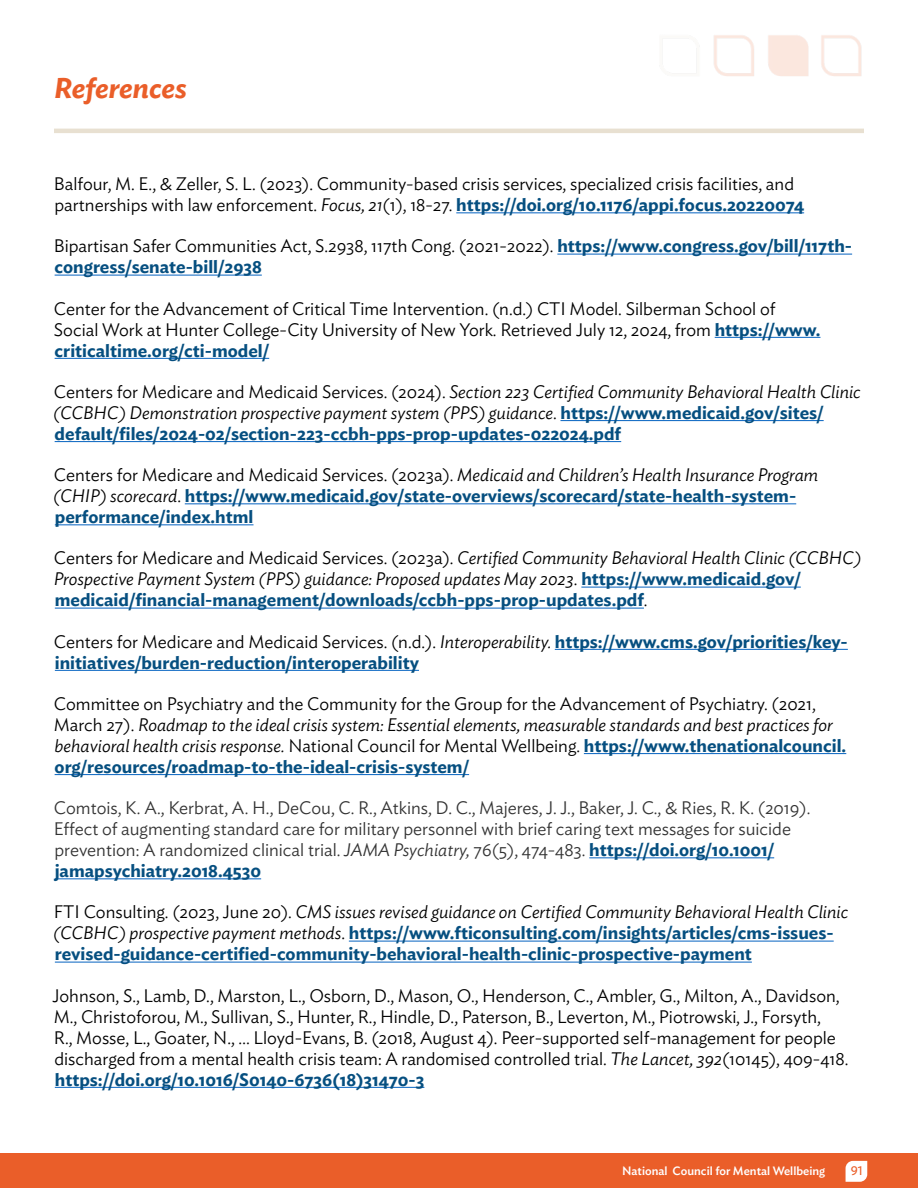
<style>
.page{position:relative;width:918px;height:1188px;background:#fff}
.page>*{position:absolute;margin:0;border:0;box-sizing:border-box;transform-origin:0 0}
.t1{font:italic 600 28.5px "Ideal Sans";color:#ea5e29}
.t2{font:300 18px/21px "Ideal Sans";color:#000}
.t3{font:600 18px/21px "Ideal Sans";color:#064f80}
.t4{font:italic 300 18px/21px "Ideal Sans";color:#000}
.t5{font:300 18px/21px "Ideal Sans";color:#333}
.t6{font:12.6px "Ideal Sans";color:#ea5e29}
.t7{font:500 12px "Ideal Sans";color:#fff}
.s1{font-style:italic}
.s2{font-weight:600;color:#064f80}
.s3{font-weight:300;color:#000}
.s4{font-style:normal}
.s5{font-weight:600;font-style:normal;color:#064f80}
.s6{font-weight:300;font-style:italic;color:#000}
</style>
<div class="page">
<div style="left:0;top:1154px;width:918px;height:34px;background:#ea5e29"></div>
<svg style="left:846px;top:1161px;width:21px;height:21px"></svg>
<hr style="left:456px;top:212px;width:348px;height:1px;background:#0563c1">
<hr style="left:557px;top:254px;width:295px;height:1px;background:#0563c1">
<hr style="left:55px;top:275px;width:207px;height:1px;background:#0563c1">
<hr style="left:715px;top:337px;width:105px;height:1px;background:#0563c1">
<hr style="left:55px;top:358px;width:214px;height:1px;background:#0563c1">
<hr style="left:560px;top:420px;width:264px;height:1px;background:#0563c1">
<hr style="left:55px;top:441px;width:566px;height:1px;background:#0563c1">
<hr style="left:185px;top:503px;width:611px;height:1px;background:#0563c1">
<hr style="left:55px;top:524px;width:199px;height:1px;background:#0563c1">
<hr style="left:581px;top:587px;width:220px;height:1px;background:#0563c1">
<hr style="left:55px;top:608px;width:589px;height:1px;background:#0563c1">
<hr style="left:555px;top:649px;width:293px;height:1px;background:#0563c1">
<hr style="left:55px;top:670px;width:364px;height:1px;background:#0563c1">
<hr style="left:584px;top:753px;width:262px;height:1px;background:#0563c1">
<hr style="left:55px;top:774px;width:414px;height:1px;background:#0563c1">
<hr style="left:589px;top:857px;width:185px;height:1px;background:#0563c1">
<hr style="left:55px;top:878px;width:206px;height:1px;background:#0563c1">
<hr style="left:349px;top:941px;width:485px;height:1px;background:#0563c1">
<hr style="left:55px;top:962px;width:697px;height:1px;background:#0563c1">
<hr style="left:55px;top:1087px;width:369px;height:1px;background:#0563c1">
<hr style="left:54px;top:129px;width:810px;height:4px;background:#e8e0d1">
<img style="left:714px;top:35px;width:148px;height:41px">
<h1 class="t1" style="left:54px;top:65px;width:134px">References</h1>
<p class="t2" style="left:54px;top:172px;width:752px">Balfour, M. E., &amp; Zeller, S. L. (2023). Community-based crisis services, specialized crisis facilities, and partnerships with law enforcement. <span class="s1">Focus, 21</span>(1), 18-27. <span class="s2">https://doi.org/10.1176/appi.focus.20220074</span></p>
<p class="t3" style="left:54px;top:234px;width:800px"><span class="s3">Bipartisan Safer Communities Act, S.2938, 117th Cong. (2021-2022).</span> https://www.congress.gov/bill/117th&shy;congress/senate-bill/2938</p>
<p class="t2" style="left:54px;top:296px;width:768px">Center for the Advancement of Critical Time Intervention. (n.d.) CTI Model. Silberman School of<br>Social Work at Hunter College-City University of New York. Retrieved July 12, 2024, from <span class="s2">https://www. criticaltime.org/cti-model/</span></p>
<p class="t4" style="left:53px;top:380px;width:809px"><span class="s4">Centers for Medicare and Medicaid Services. (2024).</span> Section 223 Certified Community Behavioral Health Clinic (CCBHC) Demonstration prospective payment system (PPS) guidance<span class="s4">.</span> <span class="s5">https://www.medicaid.gov/sites/ default/files/2024-02/section-223-ccbh-pps-prop-updates-022024.pdf</span></p>
<p class="t3" style="left:53px;top:463px;width:767px"><span class="s3">Centers for Medicare and Medicaid Services. (2023a).</span> <span class="s6">Medicaid and Children’s Health Insurance Program (CHIP) scorecard</span><span class="s3">.</span> https://www.medicaid.gov/state-overviews/scorecard/state-health-system&shy;performance/index.html</p>
<p class="t4" style="left:54px;top:546px;width:809px"><span class="s4">Centers for Medicare and Medicaid Services. (2023a).</span> Certified Community Behavioral Health Clinic (CCBHC)<br>Prospective Payment System (PPS) guidance: Proposed updates May 2023<span class="s4">.</span> <span class="s5">https://www.medicaid.gov/ medicaid/financial-management/downloads/ccbh-pps-prop-updates.pdf</span><span class="s4">.</span></p>
<p class="t3" style="left:54px;top:629px;width:795px"><span class="s3">Centers for Medicare and Medicaid Services. (n.d.).</span> <span class="s6">Interoperability.</span> https://www.cms.gov/priorities/key&shy;initiatives/burden-reduction/interoperability</p>
<p class="t2" style="left:54px;top:692px;width:794px">Committee on Psychiatry and the Community for the Group for the Advancement of Psychiatry. (2021, March 27). <span class="s1">Roadmap to the ideal crisis system: Essential elements, measurable standards and best practices for behavioral health crisis response.</span> National Council for Mental Wellbeing. <span class="s2">https://www.thenationalcouncil. org/resources/roadmap-to-the-ideal-crisis-system/</span></p>
<p class="t5" style="left:54px;top:796px;width:758px">Comtois, K. A., Kerbrat, A. H., DeCou, C. R., Atkins, D. C., Majeres, J. J., Baker, J. C., &amp; Ries, R. K. (2019).<br>Effect of augmenting standard care for military personnel with brief caring text messages for suicide prevention: A randomized clinical trial. <span class="s1">JAMA Psychiatry,</span> 76(5), 474-483. <span class="s2">https://doi.org/10.1001/ jamapsychiatry.2018.4530</span></p>
<p class="t3" style="left:53px;top:900px;width:797px"><span class="s3">FTI Consulting. (2023, June 20).</span> <span class="s6">CMS issues revised guidance on Certified Community Behavioral Health Clinic (CCBHC) prospective payment methods</span><span class="s3">.</span> https://www.fticonsulting.com/insights/articles/cms-issues&shy;revised-guidance-certified-community-behavioral-health-clinic-prospective-payment</p>
<p class="t2" style="left:52px;top:983px;width:797px">Johnson, S., Lamb, D., Marston, L., Osborn, D., Mason, O., Henderson, C., Ambler, G., Milton, A., Davidson, M., Christoforou, M., Sullivan, S., Hunter, R., Hindle, D., Paterson, B., Leverton, M., Piotrowski, J., Forsyth,<br>R., Mosse, L., Goater, N., … Lloyd-Evans, B. (2018, August 4). Peer-supported self-management for people discharged from a mental health crisis team: A randomised controlled trial. <span class="s1">The Lancet, 392</span>(10145), 409-418. <span class="s2">https://doi.org/10.1016/S0140-6736(18)31470-3</span></p>
<p class="t7" style="left:622px;top:1162px;width:204px">National Council for Mental Wellbeing</p>
<p class="t6" style="left:851px;top:1161px;width:14px">91</p>
</div>
